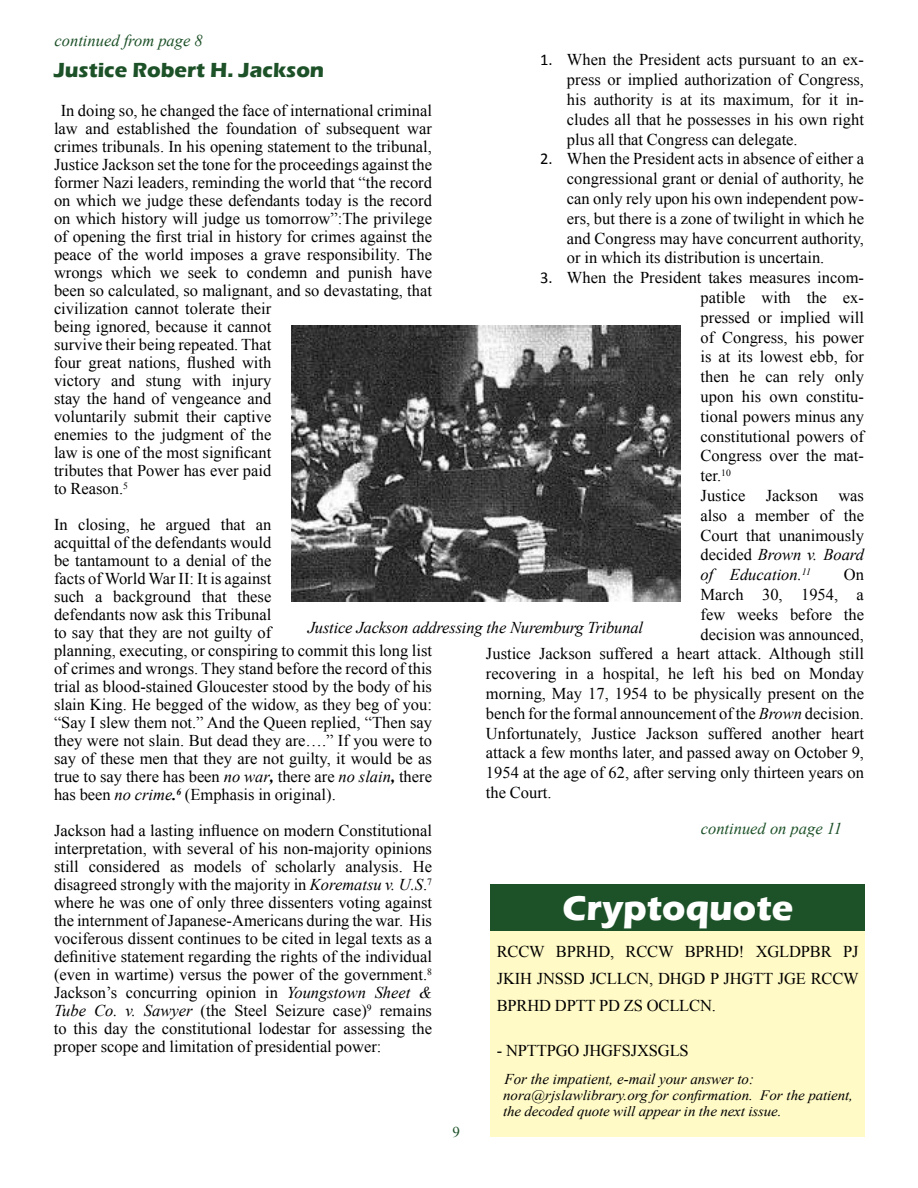
<style>
.page{position:relative;width:918px;height:1188px;background:#fff}
.page>*{position:absolute;margin:0;border:0;box-sizing:border-box;transform-origin:0 0}
.t1{font:700 36px "Eras ITC";color:#fff}
.t2{font:700 21px "Eras ITC";color:#1d5128}
.t3{font:16.5px/18px "Times New Roman";color:#000;text-align:justify}
.t4{font:italic 16.5px "Times New Roman";letter-spacing:-.01em;color:#000}
.t5{font:italic 16.5px "Times New Roman";color:#1d5128}
.t6{font:italic 15px "Times New Roman";color:#000}
.t7{font:15px "Times New Roman";color:#1d5128}
.t8{font:italic 14.25px/16.5px "Times New Roman";letter-spacing:-.01em;color:#000;scale:1.05 1}
.s1{font-family:"Calibri"}
.s2{font-style:italic}
.s3{font-weight:700;font-style:italic}
</style>
<div class="page">
<div style="left:490px;top:901px;width:375px;height:236px;background:#fffac6"></div>
<div style="left:490px;top:884px;width:375px;height:47px;background:#1d5128"></div>
<img style="left:292px;top:325px;width:388px;height:276px">
<p class="t5" style="left:55px;top:30px;width:150px">continued from page 8</p>
<p class="t3" style="left:567px;top:50px;width:299px;line-height:19.8px;text-indent:-27px"><span class="s1">1.</span> When the President acts pursuant to an ex&shy;press or implied authorization of Congress, his authority is at its maximum, for it in&shy;cludes all that he possesses in his own right plus all that Congress can delegate.</p>
<p class="t3" style="left:567px;top:149px;width:299px;line-height:19.8px;text-indent:-27px"><span class="s1">2.</span> When the President acts in absence of either a congressional grant or denial of authority, he can only rely upon his own independent pow&shy;ers, but there is a zone of twilight in which he and Congress may have concurrent authority, or in which its distribution is uncertain.</p>
<p class="t3" style="left:701px;top:268px;width:165px;line-height:19.8px;text-align:left;text-indent:-161px"><span class="s1">3.</span> When the President takes measures incom&shy;patible with the ex&shy;pressed or implied will of Congress, his power is at its lowest ebb, for then he can rely only upon his own constitu&shy;tional powers minus any constitutional powers of<br>Congress over the mat&shy;ter.<sup>10<br></sup>Justice Jackson was also a member of the<br>Court that unanimously decided <span class="s2">Brown v. Board of Education.</span><sup>11</sup></p>
<p class="t2" style="left:54px;top:58px;width:272px">Justice Robert H. Jackson</p>
<p class="t3" style="left:54px;top:101px;width:380px;text-align:left;text-indent:7px">In doing so, he changed the face of international criminal law and established the foundation of subsequent war crimes tribunals. In his opening statement to the tribunal, Justice Jackson set the tone for the proceedings against the former Nazi leaders, reminding the world that “the record on which we judge these defendants today is the record on which history will judge us tomorrow”:The privilege of opening the first trial in history for crimes against the peace of the world imposes a grave responsibility. The wrongs which we seek to condemn and punish have been so calculated, so malignant, and so devastating, that civilization cannot tolerate their<br>being ignored, because it cannot<br>survive their being repeated. That<br>four great nations, flushed with<br>victory and stung with injury<br>stay the hand of vengeance and<br>voluntarily submit their captive<br>enemies to the judgment of the<br>law is one of the most significant<br>tributes that Power has ever paid<br>to Reason.<sup>5</sup></p>
<p class="t3" style="left:54px;top:515px;width:380px;text-align:left">In closing, he argued that an<br>acquittal of the defendants would<br>be tantamount to a denial of the<br>facts of World War II: It is against<br>such a background that these<br>defendants now ask this Tribunal<br>to say that they are not guilty of<br>planning, executing, or conspiring to commit this long list of crimes and wrongs. They stand before the record of this trial as blood-stained Gloucester stood by the body of his slain King. He begged of the widow, as they beg of you: “Say I slew them not.” And the Queen replied, “Then say they were not slain. But dead they are….” If you were to say of these men that they are not guilty, it would be as true to say there has been <span class="s2">no war</span><span class="s3">,</span> there are <span class="s2">no slain</span><span class="s3">,</span> there has been <span class="s2">no crime</span><span class="s3">.</span><sup>6</sup> (Emphasis in original).</p>
<p class="t3" style="left:54px;top:821px;width:380px">Jackson had a lasting influence on modern Constitutional interpretation, with several of his non-majority opinions still considered as models of scholarly analysis. He disagreed strongly with the majority in <span class="s2">Korematsu v. U.S</span>.<sup>7 </sup>where he was one of only three dissenters voting against the internment of Japanese-Americans during the war. His vociferous dissent continues to be cited in legal texts as a definitive statement regarding the rights of the individual (even in wartime) versus the power of the government.<sup>8<br></sup>Jackson’s concurring opinion in <span class="s2">Youngstown Sheet &amp; Tube Co. v. Sawyer</span> (the Steel Seizure case)<sup>9</sup> remains to this day the constitutional lodestar for assessing the proper scope and limitation of presidential power:</p>
<p class="t3" style="left:844px;top:565px;width:22px">On</p>
<p class="t3" style="left:701px;top:585px;width:165px">March 30, 1954, a</p>
<p class="t3" style="left:701px;top:605px;width:165px">few weeks before the</p>
<p class="t3" style="left:701px;top:625px;width:165px">decision was announced,</p>
<p class="t3" style="left:486px;top:645px;width:379px">Justice Jackson suffered a heart attack. Although still</p>
<p class="t3" style="left:486px;top:664px;width:380px">recovering in a hospital, he left his bed on Monday</p>
<p class="t3" style="left:486px;top:684px;width:380px">morning, May 17, 1954 to be physically present on the</p>
<p class="t3" style="left:486px;top:704px;width:380px">bench for the formal announcement of the <span class="s2">Brown</span> decision.</p>
<p class="t3" style="left:486px;top:724px;width:379px">Unfortunately, Justice Jackson suffered another heart</p>
<p class="t3" style="left:486px;top:744px;width:380px">attack a few months later, and passed away on October 9,</p>
<p class="t3" style="left:486px;top:763px;width:380px">1954 at the age of 62, after serving only thirteen years on</p>
<p class="t3" style="left:486px;top:783px;width:67px">the Court.</p>
<p class="t4" style="left:308px;top:616px;width:337px">Justice Jackson addressing the Nuremburg Tribunal</p>
<p class="t5" style="left:701px;top:817px;width:143px">continued on page 11</p>
<h1 class="t1" style="left:562px;top:887px;width:232px">Cryptoquote</h1>
<p class="t3" style="left:497px;top:938px;width:364px;line-height:27px">RCCW BPRHD, RCCW BPRHD! XGLDPBR PJ JKIH JNSSD JCLLCN, DHGD P JHGTT JGE RCCW BPRHD DPTT PD ZS OCLLCN.</p>
<p class="t3" style="left:497px;top:1042px;width:193px">- NPTTPGO JHGFSJXSGLS</p>
<p class="t7" style="left:452px;top:1121px;width:9px">9</p>
<p class="t6" style="left:505px;top:1068px;width:251px">For the impatient, e-mail your answer to:</p>
<p class="t8" style="left:503px;top:1086px;width:335px">nora@rjslawlibrary.org for confirmation. For the patient, the decoded quote will appear in the next issue.</p>
</div>
